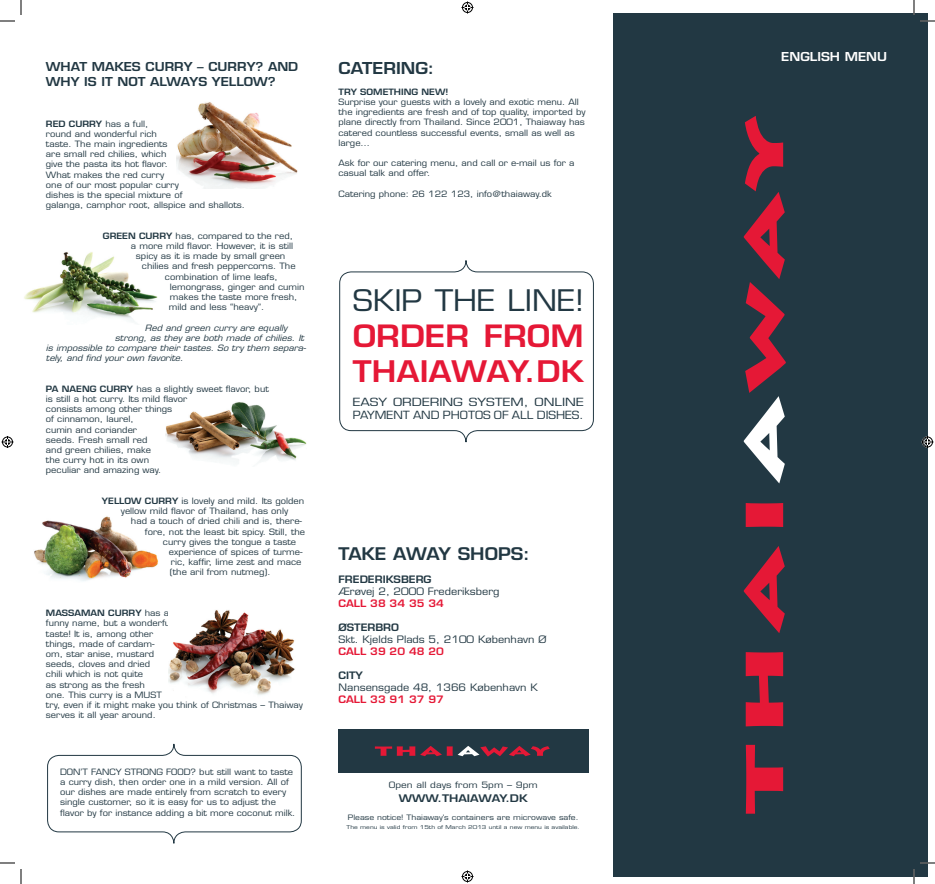
<style>
.page{position:relative;width:935px;height:884px;background:#fff}
.page>*{position:absolute;margin:0;border:0;box-sizing:border-box;transform-origin:0 0}
.t1{font:600 30px "Eurostile LT Std";color:#e51836;scale:1.1 1}
.t2{font:29px "Eurostile LT Std";color:#223843;scale:1.1 1}
.t3{font:600 29px "Eurostile LT Std";color:#e51836;scale:1.1 1}
.t4{font:600 17px "Eurostile LT Std";color:#223843;scale:1.1 1}
.t5{font:600 16px "Eurostile LT Std";color:#223843;scale:1.1 1}
.t6{font:600 12px/14.4px "Eurostile LT Std";color:#223843;scale:1.1 1}
.t7{font:600 12px "Eurostile LT Std";color:#fff;scale:1.1 1}
.t8{font:11px/13.2px "Eurostile LT Std";color:#223843;scale:1.25 1}
.t9{font:600 10.2px "Eurostile LT Std";color:#223843;scale:1.18 1}
.t10{font:10px "Eurostile LT Std";color:#223843;scale:1.1 1}
.t11{font:600 10px "Eurostile LT Std";color:#e51836;scale:1.1 1}
.t12{font:600 10px "Eurostile LT Std";color:#223843;scale:1.1 1}
.t13{font:8.5px/10.2px "Eurostile LT Std";color:#223843;scale:1.1 1}
.t14{font:italic 8.5px "Eurostile LT Std";color:#223843;scale:1.1 1}
.t15{font:600 8.5px "Eurostile LT Std";color:#223843;scale:1.1 1}
.t16{font:8.5px "Eurostile LT Std";color:#223843;scale:1.18 1}
.t17{font:7.2px "Eurostile LT Std";color:#223843;scale:1.18 1}
.t18{font:5.1px "Eurostile LT Std";color:#223843;scale:1.29 1}
</style>
<div class="page">
<div style="left:613px;top:13px;width:315px;height:864px;background:#223843"></div>
<img style="left:24px;top:252px;width:133px;height:70px">
<img style="left:176px;top:102px;width:122px;height:86px">
<img style="left:34px;top:516px;width:124px;height:65px">
<img style="left:166px;top:402px;width:141px;height:61px">
<img style="left:169px;top:610px;width:126px;height:85px">
<svg style="left:47px;top:744px;width:255px;height:100px"></svg>
<svg style="left:339px;top:260px;width:255px;height:183px"></svg>
<div style="left:338px;top:729px;width:251px;height:44px;background:#223843"></div>
<svg style="left:375px;top:746px;width:175px;height:10px"></svg>
<svg style="left:746px;top:745px;width:37px;height:69px"></svg>
<svg style="left:746px;top:652px;width:37px;height:74px"></svg>
<svg style="left:744px;top:546px;width:41px;height:87px"></svg>
<svg style="left:746px;top:503px;width:37px;height:24px"></svg>
<svg style="left:744px;top:116px;width:42px;height:367px"></svg>
<svg style="left:0;top:0;width:22px;height:22px"></svg>
<svg style="left:0;top:862px;width:22px;height:22px"></svg>
<svg style="left:913px;top:0;width:22px;height:22px"></svg>
<svg style="left:913px;top:862px;width:22px;height:22px"></svg>
<svg style="left:461px;top:2px;width:12px;height:12px"></svg>
<svg style="left:461px;top:870px;width:12px;height:12px"></svg>
<svg style="left:2px;top:436px;width:12px;height:12px"></svg>
<svg style="left:921px;top:436px;width:12px;height:12px"></svg>
<h3 class="t6" style="left:46px;top:60px;width:231px">WHAT MAKES CURRY – CURRY? AND<br>WHY IS IT NOT ALWAYS YELLOW?</h3>
<p class="t15" style="left:46px;top:118px;width:7px">RED</p>
<p class="t15" style="left:69px;top:118px;width:8px">CURRY</p>
<p class="t13" style="left:46px;top:118px;width:183px;text-indent:59px">has a full,<br>round and wonderful rich<br>taste. The main ingredients<br>are small red chilies, which<br>give the pasta its hot flavor.<br>What makes the red curry<br>one of our most popular curry<br>dishes is the special mixture of<br>galanga, camphor root, allspice and shallots.</p>
<p class="t15" style="left:103px;top:230px;width:13px">GREEN</p>
<p class="t15" style="left:139px;top:230px;width:8px">CURRY</p>
<p class="t13" style="left:176px;top:231px;width:108px">has, compared to the red,</p>
<p class="t13" style="left:131px;top:241px;width:149px">a more mild flavor. However, it is still</p>
<p class="t13" style="left:136px;top:251px;width:137px">spicy as it is made by small green</p>
<p class="t13" style="left:142px;top:261px;width:141px">chilies and fresh peppercorns. The</p>
<p class="t13" style="left:165px;top:271px;width:104px">combination of lime leafs,</p>
<p class="t13" style="left:170px;top:282px;width:124px">lemongrass, ginger and cumin</p>
<p class="t13" style="left:170px;top:292px;width:117px">makes the taste more fresh,</p>
<p class="t13" style="left:169px;top:302px;width:88px">mild and less “heavy”.</p>
<p class="t14" style="left:145px;top:322px;width:131px">Red and green curry are equally</p>
<p class="t14" style="left:115px;top:333px;width:173px">strong, as they are both made of chilies. It</p>
<p class="t14" style="left:46px;top:343px;width:238px">is impossible to compare their tastes. So try them separa-</p>
<p class="t14" style="left:46px;top:353px;width:126px">tely, and find your own favorite.</p>
<p class="t15" style="left:46px;top:383px;width:22px">PA NAEN</p>
<p class="t15" style="left:90px;top:383px;width:17px">G CURRY</p>
<p class="t13" style="left:46px;top:384px;width:204px;text-indent:90px">has a slightly sweet flavor, but is still a hot curry. Its mild flavor<br>consists among other things<br>of cinnamon, laurel,<br>cumin and coriander<br>seeds. Fresh small red<br>and green chilies, make<br>the curry hot in its own<br>peculiar and amazing way.</p>
<p class="t15" style="left:102px;top:496px;width:7px">YELLO</p>
<p class="t15" style="left:131px;top:496px;width:20px">W CURRY</p>
<p class="t13" style="left:121px;top:496px;width:168px;text-indent:61px">is lovely and mild. Its golden yellow mild flavor of Thailand, has only</p>
<p class="t13" style="left:131px;top:516px;width:157px">had a touch of dried chili and is, there-</p>
<p class="t13" style="left:145px;top:526px;width:147px">fore, not the least bit spicy. Still, the</p>
<p class="t13" style="left:163px;top:537px;width:123px">curry gives the tongue a taste</p>
<p class="t13" style="left:169px;top:547px;width:123px">experience of spices of turme-</p>
<p class="t13" style="left:171px;top:557px;width:120px">ric, kaffir, lime zest and mace</p>
<p class="t13" style="left:170px;top:567px;width:93px">(the aril from nutmeg).</p>
<p class="t15" style="left:46px;top:608px;width:8px">MASSAMAN</p>
<p class="t15" style="left:108px;top:608px;width:8px">CURRY</p>
<p class="t13" style="left:46px;top:608px;width:235px;text-indent:99px">has a<br>funny name, but a wonderful<br>taste! It is, among other<br>things, made of cardam-<br>om, star anise, mustard<br>seeds, cloves and dried<br>chili which is not quite<br>as strong as the fresh<br>one. This curry is a MUST<br>try, even if it might make you think of Christmas – Thaiway serves it all year around.</p>
<p class="t13" style="left:60px;top:767px;width:215px">DON’T FANCY STRONG FOOD? but still want to taste a curry dish, then order one in a mild version. All of our dishes are made entirely from scratch to every single customer, so it is easy for us to adjust the flavor by for instance adding a bit more coconut milk.</p>
<h3 class="t5" style="left:338px;top:58px;width:11px">CATERIN</h3>
<h3 class="t5" style="left:415px;top:58px;width:19px">G:</h3>
<p class="t15" style="left:338px;top:86px;width:7px">TRY</p>
<p class="t15" style="left:360px;top:86px;width:7px">SOMETHIN</p>
<p class="t15" style="left:411px;top:86px;width:35px">G NEW!</p>
<p class="t13" style="left:338px;top:97px;width:226px">Surprise your guests with a lovely and exotic menu. All the ingredients are fresh and of top quality, imported by plane directly from Thailand. Since 2001, Thaiaway has catered countless successful events, small as well as large…</p>
<p class="t13" style="left:338px;top:158px;width:216px">Ask for our catering menu, and call or e-mail us for a casual talk and offer.</p>
<p class="t13" style="left:338px;top:189px;width:195px">Catering phone: 26 122 123, info@thaiaway.dk</p>
<h2 class="t2" style="left:353px;top:283px;width:212px">SKIP THE LINE!</h2>
<h1 class="t1" style="left:353px;top:318px;width:22px">ORDER</h1>
<h1 class="t1" style="left:484px;top:318px;width:42px">FROM</h1>
<h2 class="t3" style="left:353px;top:353px;width:19px">THAIA</h2>
<h2 class="t3" style="left:451px;top:353px;width:100px">WAY.DK</h2>
<p class="t8" style="left:353px;top:395px;width:186px">EASY ORDERING SYSTEM, ONLINE<br>PAYMENT AND PHOTOS OF ALL DISHES.</p>
<h3 class="t4" style="left:338px;top:544px;width:12px">TAKE</h3>
<h3 class="t4" style="left:393px;top:544px;width:72px">AWAY SHO</h3>
<h3 class="t4" style="left:498px;top:544px;width:31px">PS:</h3>
<p class="t12" style="left:338px;top:573px;width:14px">FREDERIKS</p>
<p class="t12" style="left:401px;top:573px;width:29px">BERG</p>
<p class="t10" style="left:338px;top:585px;width:148px">Ærøvej 2, 2000 Frederiksberg</p>
<p class="t11" style="left:338px;top:597px;width:8px">CALL</p>
<p class="t11" style="left:370px;top:597px;width:68px">38 34 35 34</p>
<p class="t12" style="left:338px;top:621px;width:15px">ØSTER</p>
<p class="t12" style="left:375px;top:621px;width:15px">BRO</p>
<p class="t10" style="left:338px;top:633px;width:190px">Skt. Kjelds Plads 5, 2100 København Ø</p>
<p class="t11" style="left:338px;top:645px;width:8px">CALL</p>
<p class="t11" style="left:370px;top:645px;width:68px">39 20 48 20</p>
<p class="t12" style="left:338px;top:669px;width:7px">CITY</p>
<p class="t10" style="left:338px;top:681px;width:183px">Nansensgade 48, 1366 København K</p>
<p class="t11" style="left:338px;top:693px;width:8px">CALL</p>
<p class="t11" style="left:370px;top:693px;width:68px">33 91 37 97</p>
<p class="t16" style="left:389px;top:780px;width:128px">Open all days from 5pm – 9pm</p>
<p class="t9" style="left:399px;top:792px;width:13px">WWW</p>
<p class="t9" style="left:438px;top:792px;width:77px">.THAIAWAY.DK</p>
<p class="t17" style="left:348px;top:813px;width:197px">Please notice! Thaiaway’s containers are microwave safe.</p>
<p class="t18" style="left:347px;top:824px;width:182px">The menu is valid from 15th of March 2013 until a new menu is available.</p>
<h3 class="t7" style="left:781px;top:49px;width:34px">ENGLISH</h3>
<h3 class="t7" style="left:845px;top:49px;width:11px">MENU</h3>
</div>
